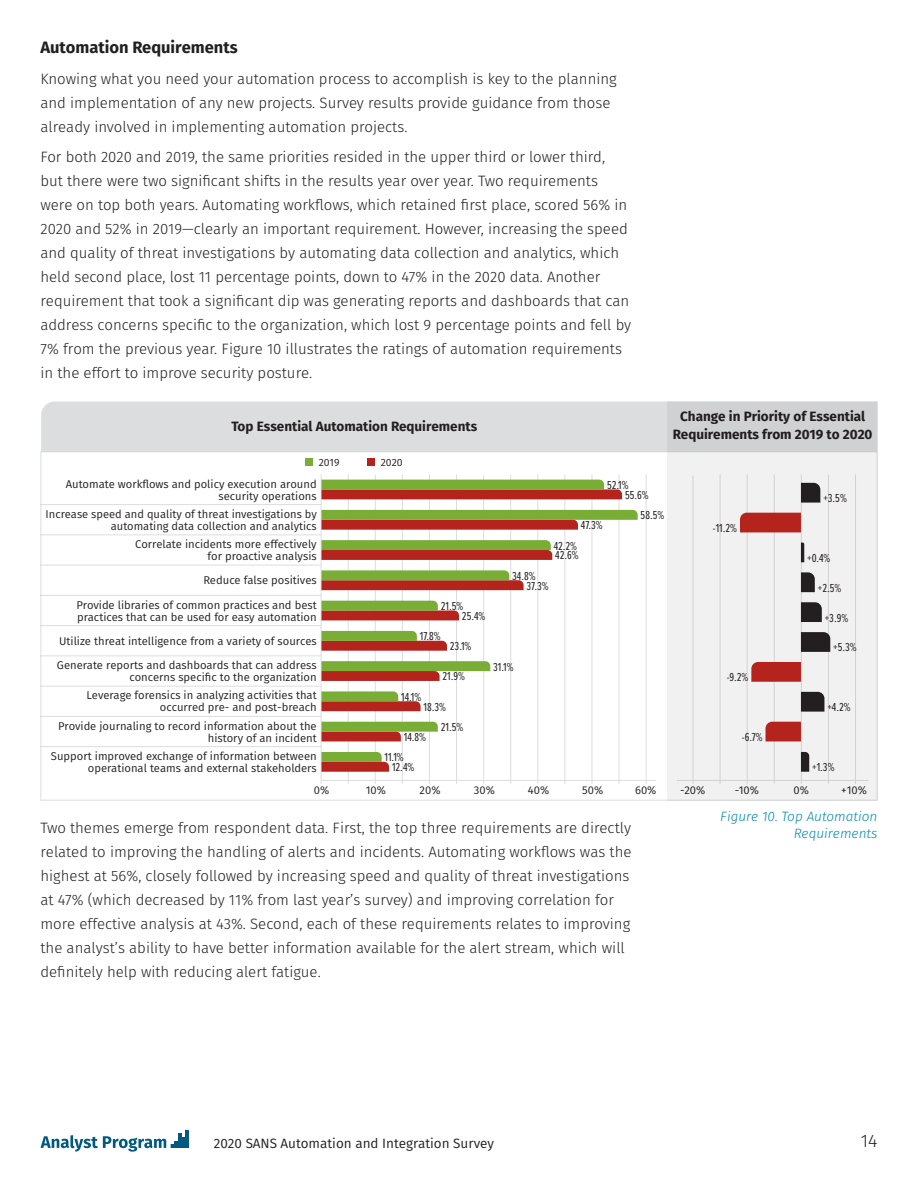
<style>
.page{position:relative;width:918px;height:1188px;background:#fff}
.page>*{position:absolute;margin:0;border:0;box-sizing:border-box;transform-origin:0 0}
.t1{font:300 18px "Fira Sans";color:#231f20}
.t2{font:700 16.5px "Fira Sans";color:#231f20}
.t3{font:300 15px/24px "Fira Sans";color:#231f20}
.t4{font:700 13.5px/18px "Fira Sans";color:#231f20;text-align:center}
.t5{font:13.5px "Fira Sans";color:#231f20}
.t6{font:italic 300 13.5px/16.5px "Fira Sans";color:#008aaa;text-align:right}
.t7{font:12px "Proxima Nova Ex Cn";color:#231f20}
.t8{font:11.25px/12px "Fira Sans";color:#231f20;text-align:right}
.t9{font:10.5px "Fira Sans";color:#231f20}
</style>
<div class="page">
<hr style="left:178px;top:1133px;width:3px;height:15px;background:#005981">
<hr style="left:186px;top:1130px;width:3px;height:18px;background:#005981">
<svg style="left:41px;top:1135px;width:145px;height:17px"></svg>
<div style="left:40px;top:452px;width:838px;height:349px;background:#fff;border:1px solid #dcddde"></div>
<hr style="left:375px;top:475px;width:1px;height:309px;background:#dcddde">
<hr style="left:537px;top:475px;width:1px;height:309px;background:#dcddde">
<hr style="left:402px;top:475px;width:1px;height:309px;background:#dcddde">
<hr style="left:429px;top:475px;width:1px;height:309px;background:#dcddde">
<hr style="left:456px;top:475px;width:1px;height:309px;background:#dcddde">
<hr style="left:483px;top:476px;width:1px;height:308px;background:#dcddde">
<hr style="left:348px;top:475px;width:1px;height:309px;background:#dcddde">
<hr style="left:321px;top:475px;width:1px;height:309px;background:#dcddde">
<hr style="left:592px;top:475px;width:1px;height:309px;background:#dcddde">
<hr style="left:619px;top:475px;width:1px;height:309px;background:#dcddde">
<hr style="left:646px;top:475px;width:1px;height:309px;background:#dcddde">
<hr style="left:510px;top:475px;width:1px;height:309px;background:#dcddde">
<hr style="left:565px;top:475px;width:1px;height:309px;background:#dcddde">
<div style="left:41px;top:402px;width:626px;height:50px;background:#dcddde"></div>
<hr style="left:321px;top:780px;width:335px;height:1px;background:#dcddde">
<hr style="left:41px;top:504px;width:280px;height:1px;background:#dcddde">
<hr style="left:41px;top:534px;width:280px;height:1px;background:#dcddde">
<hr style="left:41px;top:565px;width:280px;height:1px;background:#dcddde">
<hr style="left:41px;top:595px;width:280px;height:1px;background:#dcddde">
<hr style="left:41px;top:655px;width:280px;height:1px;background:#dcddde">
<hr style="left:41px;top:625px;width:280px;height:1px;background:#dcddde">
<hr style="left:41px;top:686px;width:280px;height:1px;background:#dcddde">
<hr style="left:41px;top:716px;width:280px;height:1px;background:#dcddde">
<hr style="left:41px;top:746px;width:280px;height:1px;background:#dcddde">
<svg style="left:321px;top:480px;width:301px;height:19px;background:#9b6d32"></svg>
<svg style="left:321px;top:540px;width:231px;height:20px;background:#986a2d"></svg>
<svg style="left:321px;top:601px;width:138px;height:19px;background:#a2713c"></svg>
<svg style="left:321px;top:661px;width:169px;height:20px;background:#a38a4e"></svg>
<svg style="left:321px;top:722px;width:117px;height:19px"></svg>
<svg style="left:321px;top:510px;width:317px;height:20px;background:#a08043"></svg>
<svg style="left:321px;top:570px;width:203px;height:20px;background:#9e7137"></svg>
<svg style="left:321px;top:631px;width:126px;height:20px;background:#a97546"></svg>
<svg style="left:321px;top:691px;width:100px;height:20px;background:#a97848"></svg>
<svg style="left:321px;top:752px;width:68px;height:20px"></svg>
<div style="left:306px;top:458px;width:7px;height:8px;background:#79ad36"></div>
<div style="left:368px;top:458px;width:7px;height:8px;background:#b5231d"></div>
<svg style="left:667px;top:402px;width:211px;height:399px;fill:#f2f1f1"></svg>
<svg style="left:801px;top:752px;width:8px;height:20px"></svg>
<svg style="left:766px;top:722px;width:35px;height:19px"></svg>
<svg style="left:801px;top:483px;width:19px;height:20px"></svg>
<svg style="left:740px;top:513px;width:61px;height:19px"></svg>
<svg style="left:801px;top:543px;width:3px;height:19px"></svg>
<svg style="left:801px;top:572px;width:14px;height:20px"></svg>
<svg style="left:801px;top:602px;width:21px;height:20px"></svg>
<svg style="left:801px;top:632px;width:29px;height:20px"></svg>
<svg style="left:751px;top:662px;width:50px;height:20px"></svg>
<svg style="left:801px;top:692px;width:23px;height:20px"></svg>
<p class="t2" style="left:40px;top:36px;width:199px">Automation Requirements</p>
<p class="t3" style="left:40px;top:66px;width:578px">Knowing what you need your automation process to accomplish is key to the planning and implementation of any new projects. Survey results provide guidance from those already involved in implementing automation projects.</p>
<p class="t3" style="left:40px;top:145px;width:592px">For both 2020 and 2019, the same priorities resided in the upper third or lower third, but there were two significant shifts in the results year over year. Two requirements were on top both years. Automating workflows, which retained first place, scored 56% in 2020 and 52% in 2019—clearly an important requirement. However, increasing the speed and quality of threat investigations by automating data collection and analytics, which held second place, lost 11 percentage points, down to 47% in the 2020 data. Another requirement that took a significant dip was generating reports and dashboards that can address concerns specific to the organization, which lost 9 percentage points and fell by 7% from the previous year. Figure 10 illustrates the ratings of automation requirements in the effort to improve security posture.</p>
<p class="t4" style="left:231px;top:418px;width:247px">Top Essential Automation Requirements</p>
<p class="t4" style="left:673px;top:407px;width:201px">Change in Priority of Essential<br>Requirements from 2019 to 2020</p>
<p class="t9" style="left:319px;top:455px;width:22px">2019</p>
<p class="t9" style="left:381px;top:455px;width:23px">2020</p>
<p class="t8" style="left:66px;top:478px;width:252px">Automate workflows and policy execution around security operations</p>
<p class="t7" style="left:625px;top:486px;width:25px">55.6%</p>
<p class="t7" style="left:607px;top:476px;width:23px">52.1%</p>
<p class="t8" style="left:46px;top:508px;width:273px">Increase speed and quality of threat investigations by automating data collection and analytics</p>
<p class="t7" style="left:581px;top:516px;width:23px">47.3%</p>
<p class="t7" style="left:641px;top:507px;width:25px">58.5%</p>
<p class="t8" style="left:135px;top:538px;width:183px">Correlate incidents more effectively for proactive analysis</p>
<p class="t7" style="left:554px;top:537px;width:25px">42.2%</p>
<p class="t7" style="left:555px;top:547px;width:25px">42.6%</p>
<p class="t8" style="left:203px;top:575px;width:115px">Reduce false positives</p>
<p class="t7" style="left:512px;top:567px;width:25px">34.8%</p>
<p class="t7" style="left:527px;top:577px;width:24px">37.3%</p>
<p class="t8" style="left:76px;top:599px;width:242px;text-align:left">Provide libraries of common practices and best practices that can be used for easy automation</p>
<p class="t8" style="left:59px;top:635px;width:259px">Utilize threat intelligence from a variety of sources</p>
<p class="t7" style="left:441px;top:597px;width:24px">21.5%</p>
<p class="t7" style="left:462px;top:607px;width:25px">25.4%</p>
<p class="t7" style="left:420px;top:628px;width:22px">17.8%</p>
<p class="t7" style="left:450px;top:638px;width:23px">23.1%</p>
<p class="t8" style="left:57px;top:659px;width:261px">Generate reports and dashboards that can address concerns specific to the organization</p>
<p class="t7" style="left:443px;top:668px;width:24px">21.9%</p>
<p class="t7" style="left:493px;top:658px;width:22px">31.1%</p>
<p class="t8" style="left:86px;top:690px;width:232px">Leverage forensics in analyzing activities that occurred pre- and post-breach</p>
<p class="t8" style="left:58px;top:720px;width:260px">Provide journaling to record information about the history of an incident</p>
<p class="t7" style="left:401px;top:688px;width:22px">14.1%</p>
<p class="t7" style="left:424px;top:698px;width:24px">18.3%</p>
<p class="t7" style="left:404px;top:728px;width:24px">14.8%</p>
<p class="t7" style="left:441px;top:718px;width:24px">21.5%</p>
<p class="t8" style="left:51px;top:750px;width:267px">Support improved exchange of information between operational teams and external stakeholders</p>
<p class="t7" style="left:385px;top:749px;width:21px">11.1%</p>
<p class="t7" style="left:392px;top:759px;width:24px">12.4%</p>
<p class="t7" style="left:713px;top:519px;width:26px">-11.2%</p>
<p class="t7" style="left:727px;top:669px;width:23px">-9.2%</p>
<p class="t7" style="left:742px;top:728px;width:22px">-6.7%</p>
<p class="t7" style="left:823px;top:489px;width:25px">+3.5%</p>
<p class="t7" style="left:807px;top:549px;width:25px">+0.4%</p>
<p class="t7" style="left:818px;top:579px;width:25px">+2.5%</p>
<p class="t7" style="left:825px;top:609px;width:25px">+3.9%</p>
<p class="t7" style="left:833px;top:639px;width:25px">+5.3%</p>
<p class="t7" style="left:827px;top:698px;width:25px">+4.2%</p>
<p class="t7" style="left:812px;top:759px;width:24px">+1.3%</p>
<p class="t8" style="left:314px;top:784px;width:17px">0%</p>
<p class="t8" style="left:366px;top:784px;width:22px">10%</p>
<p class="t8" style="left:420px;top:784px;width:22px">20%</p>
<p class="t8" style="left:474px;top:784px;width:23px">30%</p>
<p class="t8" style="left:528px;top:784px;width:23px">40%</p>
<p class="t8" style="left:582px;top:784px;width:23px">50%</p>
<p class="t8" style="left:635px;top:784px;width:23px">60%</p>
<p class="t8" style="left:680px;top:784px;width:27px">-20%</p>
<p class="t8" style="left:735px;top:784px;width:26px">-10%</p>
<p class="t8" style="left:793px;top:784px;width:17px">0%</p>
<p class="t8" style="left:841px;top:784px;width:27px">+10%</p>
<p class="t3" style="left:40px;top:816px;width:593px">Two themes emerge from respondent data. First, the top three requirements are directly related to improving the handling of alerts and incidents. Automating workflows was the highest at 56%, closely followed by increasing speed and quality of threat investigations at 47% (which decreased by 11% from last year’s survey) and improving correlation for more effective analysis at 43%. Second, each of these requirements relates to improving the analyst’s ability to have better information available for the alert stream, which will definitely help with reducing alert fatigue.</p>
<p class="t6" style="left:720px;top:808px;width:159px">Figure 10. Top Automation<br>Requirements</p>
<p class="t5" style="left:214px;top:1133px;width:282px">2020 SANS Automation and Integration Survey</p>
<p class="t1" style="left:861px;top:1128px;width:18px">14</p>
</div>
